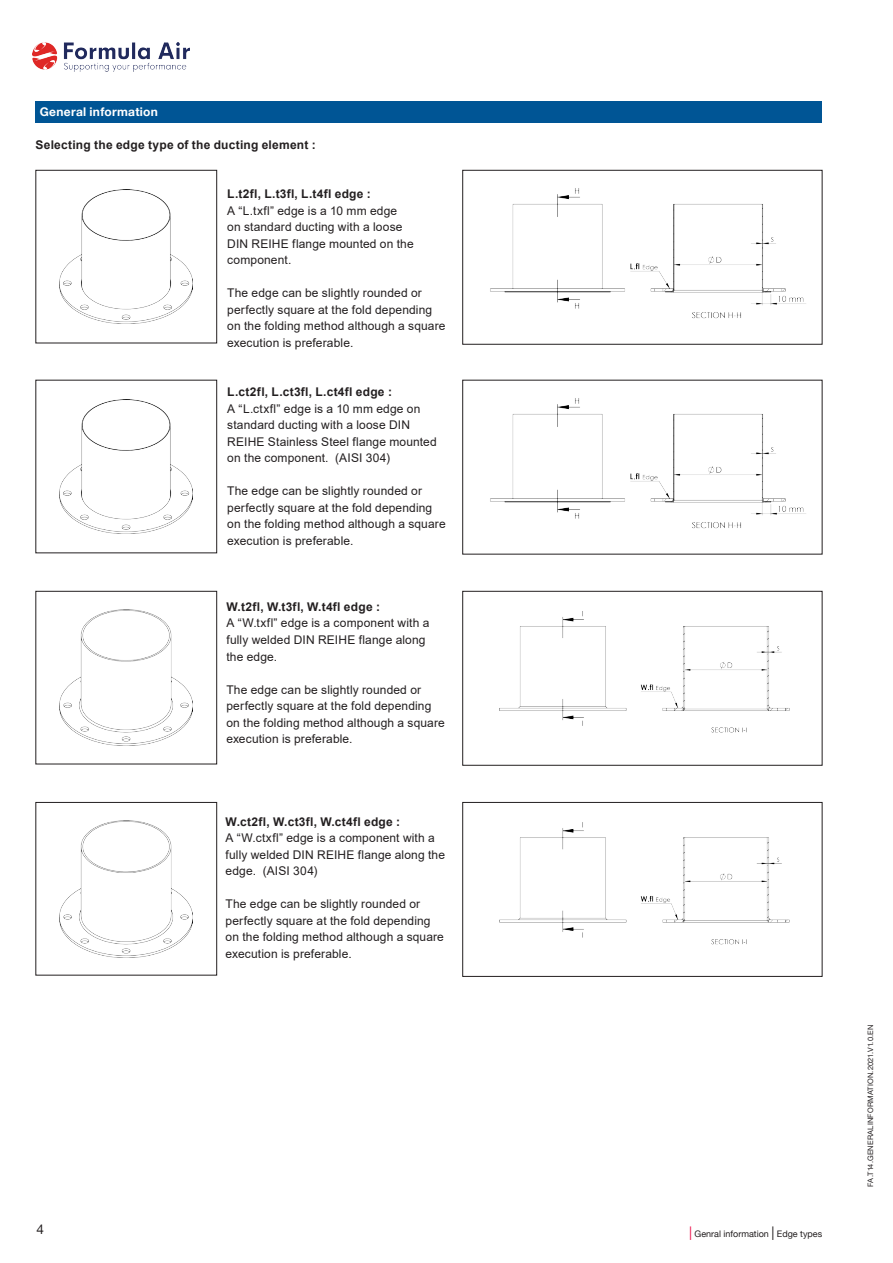
<style>
.page{position:relative;width:893px;height:1263px;background:#fff}
.page>*{position:absolute;margin:0;border:0;box-sizing:border-box;transform-origin:0 0}
.t1{font:13.5px "Helvetica Neue";color:#231f20}
.Body_alinea{font:12px/16.5px "Arial";letter-spacing:.01em;color:#231f20}
.Subheader2-H2{font:700 12px "Arial";letter-spacing:.025em;color:#231f20}
.Header1-H1{font:700 12px "Helvetica Neue";letter-spacing:.025em;color:#fff}
.t2{font:9px "Helvetica Neue";color:#231f20}
.t3{font:7.5px "Helvetica Neue";letter-spacing:.02em;color:#231f20}
.s1{font-size:13.5px;color:#ed154e}
.s2{font-size:13.5px}
</style>
<div class="page">
<img style="left:32px;top:43px;width:158px;height:28px">
<img style="left:60px;top:190px;width:133px;height:134px">
<div style="left:36px;top:170px;width:181px;height:173px;border:1px solid #231f20"></div>
<div style="left:36px;top:101px;width:786px;height:21px;background:#005595"></div>
<img style="left:490px;top:188px;width:316px;height:131px">
<div style="left:462px;top:170px;width:360px;height:174px;border:1px solid #231f20"></div>
<img style="left:60px;top:399px;width:133px;height:134px">
<img style="left:490px;top:398px;width:316px;height:131px">
<img style="left:60px;top:609px;width:133px;height:137px">
<div style="left:36px;top:591px;width:181px;height:173px;border:1px solid #231f20"></div>
<img style="left:499px;top:611px;width:291px;height:122px">
<div style="left:462px;top:591px;width:360px;height:174px;border:1px solid #231f20"></div>
<img style="left:60px;top:820px;width:133px;height:137px">
<div style="left:36px;top:802px;width:181px;height:173px;border:1px solid #231f20"></div>
<img style="left:499px;top:822px;width:291px;height:123px">
<div style="left:462px;top:802px;width:360px;height:174px;border:1px solid #231f20"></div>
<p class="Header1-H1" style="left:40px;top:104px;width:120px">General information</p>
<p class="Subheader2-H2" style="left:36px;top:136px;width:282px">Selecting the edge type of the ducting element :</p>
<p class="Header1-H1" style="left:40px;top:104px;width:10px">A</p>
<p class="Subheader2-H2" style="left:227px;top:186px;width:145px">L.t2fl, L.t3fl, L.t4fl edge :</p>
<p class="Body_alinea" style="left:227px;top:202px;width:188px">A “L.txfl” edge is a 10 mm edge<br>on standard ducting with a loose<br>DIN REIHE flange mounted on the component.</p>
<p class="Body_alinea" style="left:227px;top:285px;width:220px">The edge can be slightly rounded or perfectly square at the fold depending on the folding method although a square execution is preferable.</p>
<p class="Subheader2-H2" style="left:227px;top:384px;width:166px">L.ct2fl, L.ct3fl, L.ct4fl edge :</p>
<p class="Body_alinea" style="left:227px;top:400px;width:211px">A “L.ctxfl” edge is a 10 mm edge on standard ducting with a loose DIN<br>REIHE Stainless Steel flange mounted on the component. (AISI 304)</p>
<p class="Body_alinea" style="left:227px;top:483px;width:220px">The edge can be slightly rounded or perfectly square at the fold depending on the folding method although a square execution is preferable.</p>
<p class="Subheader2-H2" style="left:226px;top:598px;width:155px">W.t2fl, W.t3fl, W.t4fl edge :</p>
<p class="Body_alinea" style="left:226px;top:615px;width:204px">A “W.txfl” edge is a component with a fully welded DIN REIHE flange along the edge.</p>
<p class="Body_alinea" style="left:226px;top:681px;width:220px">The edge can be slightly rounded or perfectly square at the fold depending on the folding method although a square execution is preferable.</p>
<p class="t1" style="left:37px;top:1221px;width:9px">4</p>
<p class="Subheader2-H2" style="left:226px;top:813px;width:176px">W.ct2fl, W.ct3fl, W.ct4fl edge :</p>
<p class="Body_alinea" style="left:226px;top:829px;width:221px">A “W.ctxfl” edge is a component with a fully welded DIN REIHE flange along the edge. (AISI 304)</p>
<p class="Body_alinea" style="left:226px;top:895px;width:220px">The edge can be slightly rounded or perfectly square at the fold depending on the folding method although a square execution is preferable.</p>
<p class="t2" style="left:689px;top:1228px;width:135px"><span class="s1">|</span> Genral information <span class="s2">|</span> Edge types</p>
<p class="t3" style="left:866px;top:1187px;width:163px;rotate:-90deg">FA.T14.GENERALINFORMATION.2021.V1.0.EN</p>
</div>
